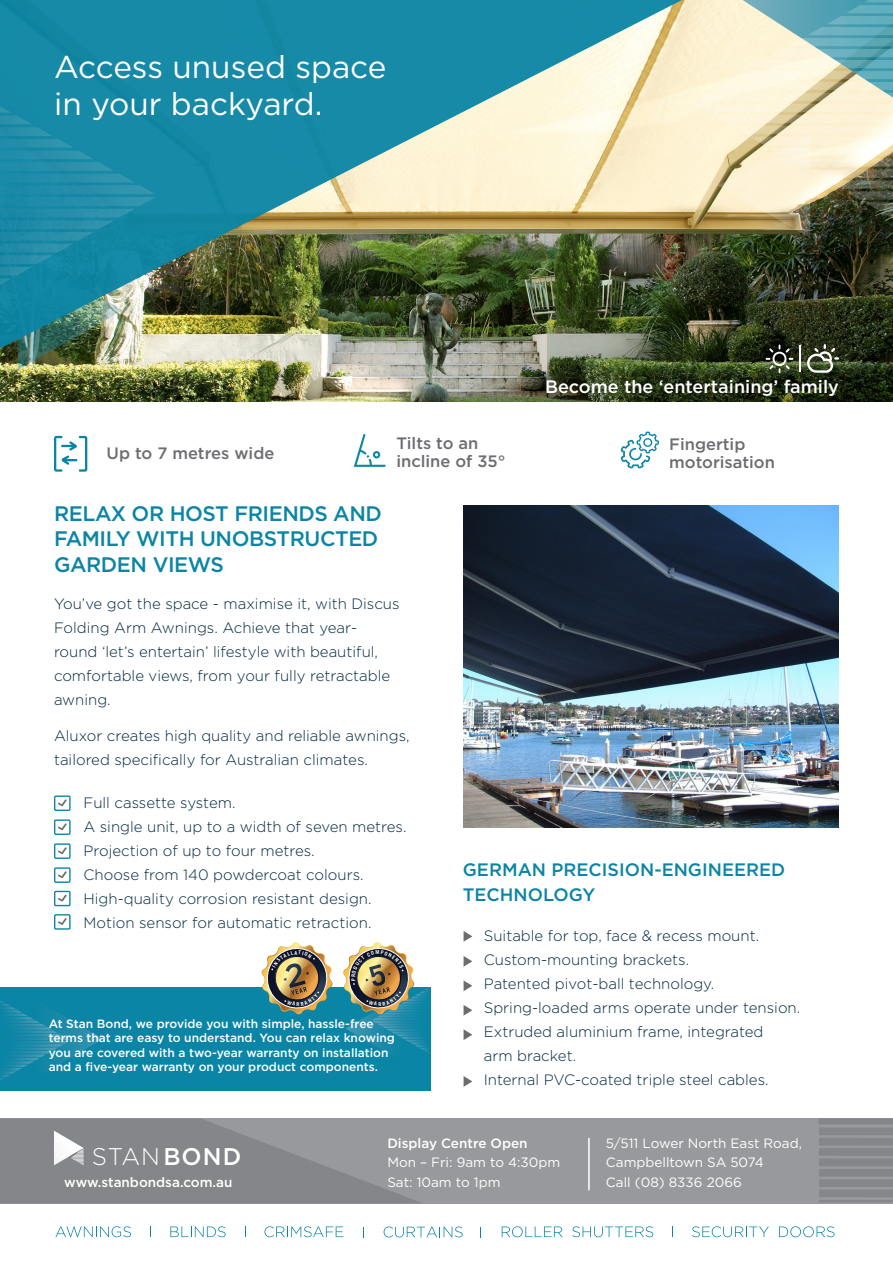
<style>
.page{position:relative;width:893px;height:1263px;background:#fff}
.page>*{position:absolute;margin:0;border:0;box-sizing:border-box;transform-origin:0 0}
.t1{font:31.5px/37.5px "Gotham";color:#fff}
.t2{font:300 24.15px "Gotham";color:#fff}
.t3{font:500 21px/25.5px "Gotham";letter-spacing:-.02em;color:#0a85a5}
.t4{font:500 18px/25.5px "Gotham";color:#0a85a5}
.t5{font:500 18px "Gotham";color:#fff}
.t6{font:500 16.5px/18px "Gotham";color:#6c6d70}
.t7{font:300 15px/24px "Gotham";color:#00263e}
.Copy{font:13.5px/19.5px "Gotham";color:#fff}
.Copy-2{font:500 13.5px "Gotham";color:#fff}
.t8{font:500 12px/14.4px "Gotham";color:#fff}
.s1{font-weight:500}
</style>
<div class="page">
<img style="left:0;top:238px;width:893px;height:163px">
<div style="left:0;top:987px;width:431px;height:104px;background:#0a85a5"></div>
<svg style="left:0;top:1000px;width:103px;height:80px"></svg>
<img style="left:0;top:0;width:707px;height:355px">
<img style="left:692px;top:0;width:201px;height:238px">
<img style="left:0;top:104px;width:156px;height:266px">
<svg style="left:464px;top:931px;width:8px;height:11px"></svg>
<svg style="left:464px;top:956px;width:8px;height:11px"></svg>
<svg style="left:464px;top:980px;width:8px;height:11px"></svg>
<svg style="left:464px;top:1005px;width:8px;height:11px"></svg>
<svg style="left:464px;top:1029px;width:8px;height:11px"></svg>
<svg style="left:464px;top:1076px;width:8px;height:11px"></svg>
<svg style="left:58px;top:799px;width:9px;height:7px"></svg>
<div style="left:54px;top:795px;width:17px;height:16px;border:1px solid #0a85a5"></div>
<svg style="left:58px;top:847px;width:9px;height:7px"></svg>
<div style="left:54px;top:843px;width:17px;height:16px;border:1px solid #0a85a5"></div>
<svg style="left:58px;top:823px;width:9px;height:7px"></svg>
<div style="left:54px;top:819px;width:17px;height:16px;border:1px solid #0a85a5"></div>
<svg style="left:58px;top:871px;width:9px;height:7px"></svg>
<div style="left:54px;top:867px;width:17px;height:16px;border:1px solid #0a85a5"></div>
<svg style="left:58px;top:895px;width:9px;height:6px"></svg>
<div style="left:54px;top:891px;width:17px;height:15px;border:1px solid #0a85a5"></div>
<svg style="left:58px;top:918px;width:9px;height:7px"></svg>
<div style="left:54px;top:914px;width:17px;height:16px;border:1px solid #0a85a5"></div>
<div style="left:0;top:1118px;width:893px;height:85px;background:#97999c"></div>
<div style="left:819px;top:1118px;width:74px;height:6px;background:#848689"></div>
<div style="left:819px;top:1138px;width:74px;height:7px;background:#848689"></div>
<div style="left:819px;top:1127px;width:74px;height:8px;background:#848689"></div>
<div style="left:819px;top:1148px;width:74px;height:8px;background:#848689"></div>
<div style="left:819px;top:1158px;width:74px;height:8px;background:#848689"></div>
<div style="left:819px;top:1189px;width:74px;height:8px;background:#848689"></div>
<div style="left:819px;top:1179px;width:74px;height:8px;background:#848689"></div>
<div style="left:819px;top:1169px;width:74px;height:8px;background:#848689"></div>
<hr style="left:819px;top:1200px;width:74px;height:2px;background:#848689">
<svg style="left:0;top:1119px;width:421px;height:84px"></svg>
<hr style="left:588px;top:1138px;width:2px;height:52px;background:#fff">
<img style="left:464px;top:505px;width:375px;height:322px">
<svg style="left:354px;top:434px;width:31px;height:33px"></svg>
<svg style="left:620px;top:432px;width:39px;height:37px"></svg>
<svg style="left:54px;top:436px;width:33px;height:36px"></svg>
<svg style="left:55px;top:1226px;width:76px;height:11px"></svg>
<svg style="left:170px;top:1226px;width:56px;height:11px"></svg>
<svg style="left:264px;top:1226px;width:79px;height:11px"></svg>
<svg style="left:502px;top:1226px;width:61px;height:11px"></svg>
<svg style="left:572px;top:1226px;width:81px;height:11px"></svg>
<svg style="left:692px;top:1226px;width:77px;height:11px"></svg>
<svg style="left:779px;top:1226px;width:55px;height:11px"></svg>
<svg style="left:384px;top:1226px;width:79px;height:11px"></svg>
<svg style="left:807px;top:344px;width:32px;height:29px"></svg>
<svg style="left:800px;top:345px;width:1px;height:27px"></svg>
<svg style="left:766px;top:345px;width:27px;height:28px"></svg>
<img style="left:261px;top:942px;width:72px;height:73px">
<svg style="left:343px;top:942px;width:87px;height:113px"></svg>
<p class="t1" style="left:54px;top:47px;width:334px">Access unused space in your backyard.</p>
<p class="t6" style="left:107px;top:444px;width:169px">Up to 7 metres wide</p>
<p class="t6" style="left:396px;top:434px;width:111px">Tilts to an incline of 35°</p>
<p class="t3" style="left:54px;top:500px;width:329px">RELAX OR HOST FRIENDS AND<br>FAMILY WITH UNOBSTRUCTED<br>GARDEN VIEWS</p>
<p class="t7" style="left:54px;top:591px;width:347px">You’ve got the space - maximise it, with Discus Folding Arm Awnings. Achieve that year&shy;round ‘let’s entertain’ lifestyle with beautiful, comfortable views, from your fully retractable awning.</p>
<p class="t7" style="left:54px;top:724px;width:357px">Aluxor creates high quality and reliable awnings, tailored specifically for Australian climates.</p>
<p class="t5" style="left:545px;top:376px;width:295px">Become the ‘entertaining’ family</p>
<p class="t6" style="left:669px;top:435px;width:107px">Fingertip motorisation</p>
<p class="t7" style="left:83px;top:790px;width:154px">Full cassette system.</p>
<p class="t7" style="left:83px;top:814px;width:324px">A single unit, up to a width of seven metres.</p>
<p class="t7" style="left:83px;top:838px;width:233px">Projection of up to four metres.</p>
<p class="t7" style="left:83px;top:862px;width:282px">Choose from 140 powdercoat colours.</p>
<p class="t7" style="left:83px;top:886px;width:290px">High-quality corrosion resistant design.</p>
<p class="t7" style="left:83px;top:910px;width:289px">Motion sensor for automatic retraction.</p>
<p class="t8" style="left:49px;top:1016px;width:348px">At Stan Bond, we provide you with simple, hassle-free terms that are easy to understand. You can relax knowing you are covered with a two-year warranty on installation and a five-year warranty on your product components.</p>
<p class="t4" style="left:463px;top:856px;width:324px">GERMAN PRECISION-ENGINEERED<br>TECHNOLOGY</p>
<p class="t7" style="left:484px;top:923px;width:277px">Suitable for top, face &amp; recess mount.</p>
<p class="t7" style="left:484px;top:947px;width:207px">Custom-mounting brackets.</p>
<p class="t7" style="left:484px;top:971px;width:318px">Patented pivot-ball technology.<br>Spring-loaded arms operate under tension.</p>
<p class="t7" style="left:484px;top:1019px;width:281px">Extruded aluminium frame, integrated arm bracket.</p>
<p class="t7" style="left:484px;top:1067px;width:286px">Internal PVC-coated triple steel cables.</p>
<p class="Copy" style="left:606px;top:1133px;width:198px">5/511 Lower North East Road,<br>Campbelltown SA 5074</p>
<p class="Copy" style="left:387px;top:1133px;width:175px"><span class="s1">Display Centre Open<br></span>Mon – Fri: 9am to 4:30pm<br>Sat: 10am to 1pm</p>
<p class="t2" style="left:92px;top:1143px;width:151px">STAN<span class="s1">BOND</span></p>
<p class="Copy-2" style="left:64px;top:1174px;width:170px">www.stanbondsa.com.au</p>
<p class="Copy" style="left:606px;top:1172px;width:137px">Call (08) 8336 2066</p>
</div>
